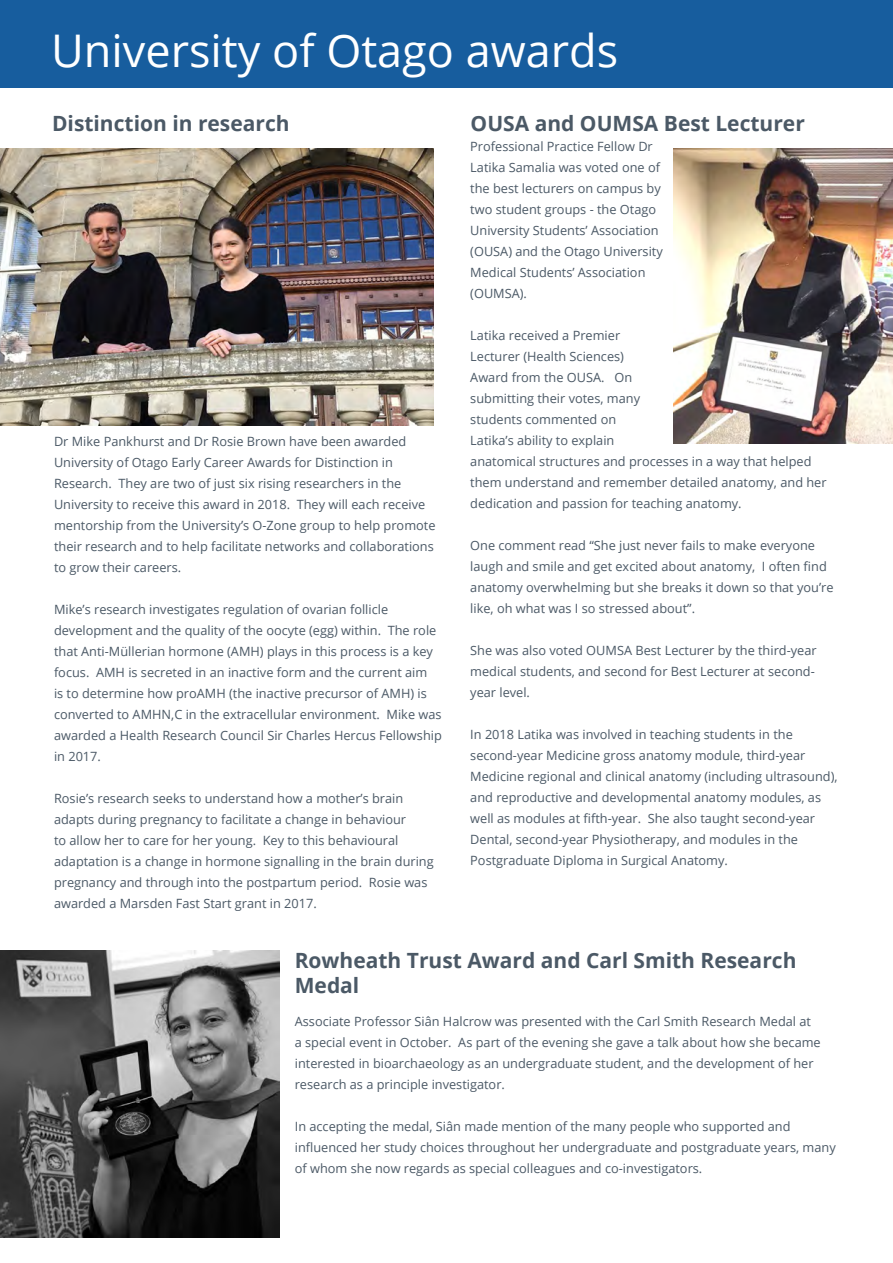
<style>
.page{position:relative;width:893px;height:1263px;background:#fff}
.page>*{position:absolute;margin:0;border:0;box-sizing:border-box;transform-origin:0 0}
.t1{font:45px "Open Sans";color:#fff}
.t2{font:700 21px/25.2px "Open Sans";color:#4b5966}
.t3{font:12.75px/21px "Open Sans";color:#4b5966}
</style>
<div class="page">
<div style="left:0;top:0;width:893px;height:87px;background:#175d9e"></div>
<img style="left:0;top:149px;width:434px;height:277px">
<img style="left:674px;top:149px;width:219px;height:294px">
<img style="left:0;top:951px;width:280px;height:286px">
<p class="t1" style="left:51px;top:20px;width:569px">University of Otago awards</p>
<p class="t2" style="left:52px;top:110px;width:239px">Distinction in research</p>
<p class="t3" style="left:54px;top:430px;width:383px">Dr Mike Pankhurst and Dr Rosie Brown have been awarded University of Otago Early Career Awards for Distinction in Research. They are two of just six rising researchers in the University to receive this award in 2018. They will each receive mentorship from the University’s O-Zone group to help promote their research and to help facilitate networks and collaborations to grow their careers.</p>
<p class="t3" style="left:54px;top:598px;width:389px">Mike’s research investigates regulation of ovarian follicle development and the quality of the oocyte (egg) within. The role that Anti-Müllerian hormone (AMH) plays in this process is a key focus. AMH is secreted in an inactive form and the current aim<br>is to determine how proAMH (the inactive precursor of AMH) is converted to AMHN,C in the extracellular environment. Mike was awarded a Health Research Council Sir Charles Hercus Fellowship in 2017.</p>
<p class="t3" style="left:54px;top:787px;width:381px">Rosie’s research seeks to understand how a mother’s brain adapts during pregnancy to facilitate a change in behaviour<br>to allow her to care for her young. Key to this behavioural adaptation is a change in hormone signalling in the brain during pregnancy and through into the postpartum period. Rosie was awarded a Marsden Fast Start grant in 2017.</p>
<p class="t2" style="left:471px;top:110px;width:336px">OUSA and OUMSA Best Lecturer</p>
<p class="t3" style="left:470px;top:136px;width:194px">Professional Practice Fellow Dr<br>Latika Samalia was voted one of the best lecturers on campus by two student groups - the Otago<br>University Students’ Association (OUSA) and the Otago University<br>Medical Students’ Association (OUMSA).</p>
<p class="t3" style="left:470px;top:325px;width:358px">Latika received a Premier<br>Lecturer (Health Sciences)<br>Award from the OUSA. On<br>submitting their votes, many<br>students commented on<br>Latika’s ability to explain<br>anatomical structures and processes in a way that helped them understand and remember detailed anatomy, and her dedication and passion for teaching anatomy.</p>
<p class="t3" style="left:470px;top:535px;width:365px">One comment read “She just never fails to make everyone laugh and smile and get excited about anatomy, I often find anatomy overwhelming but she breaks it down so that you’re like, oh what was I so stressed about”.</p>
<p class="t3" style="left:470px;top:640px;width:348px">She was also voted OUMSA Best Lecturer by the third-year medical students, and second for Best Lecturer at second&shy;year level.</p>
<p class="t3" style="left:470px;top:724px;width:369px">In 2018 Latika was involved in teaching students in the second-year Medicine gross anatomy module, third-year Medicine regional and clinical anatomy (including ultrasound), and reproductive and developmental anatomy modules, as well as modules at fifth-year. She also taught second-year Dental, second-year Physiotherapy, and modules in the Postgraduate Diploma in Surgical Anatomy.</p>
<p class="t2" style="left:295px;top:947px;width:503px">Rowheath Trust Award and Carl Smith Research<br>Medal</p>
<p class="t3" style="left:295px;top:1011px;width:527px">Associate Professor Siân Halcrow was presented with the Carl Smith Research Medal at a special event in October. As part of the evening she gave a talk about how she became interested in bioarchaeology as an undergraduate student, and the development of her research as a principle investigator.</p>
<p class="t3" style="left:295px;top:1116px;width:542px">In accepting the medal, Siân made mention of the many people who supported and influenced her study choices throughout her undergraduate and postgraduate years, many of whom she now regards as special colleagues and co-investigators.</p>
</div>
